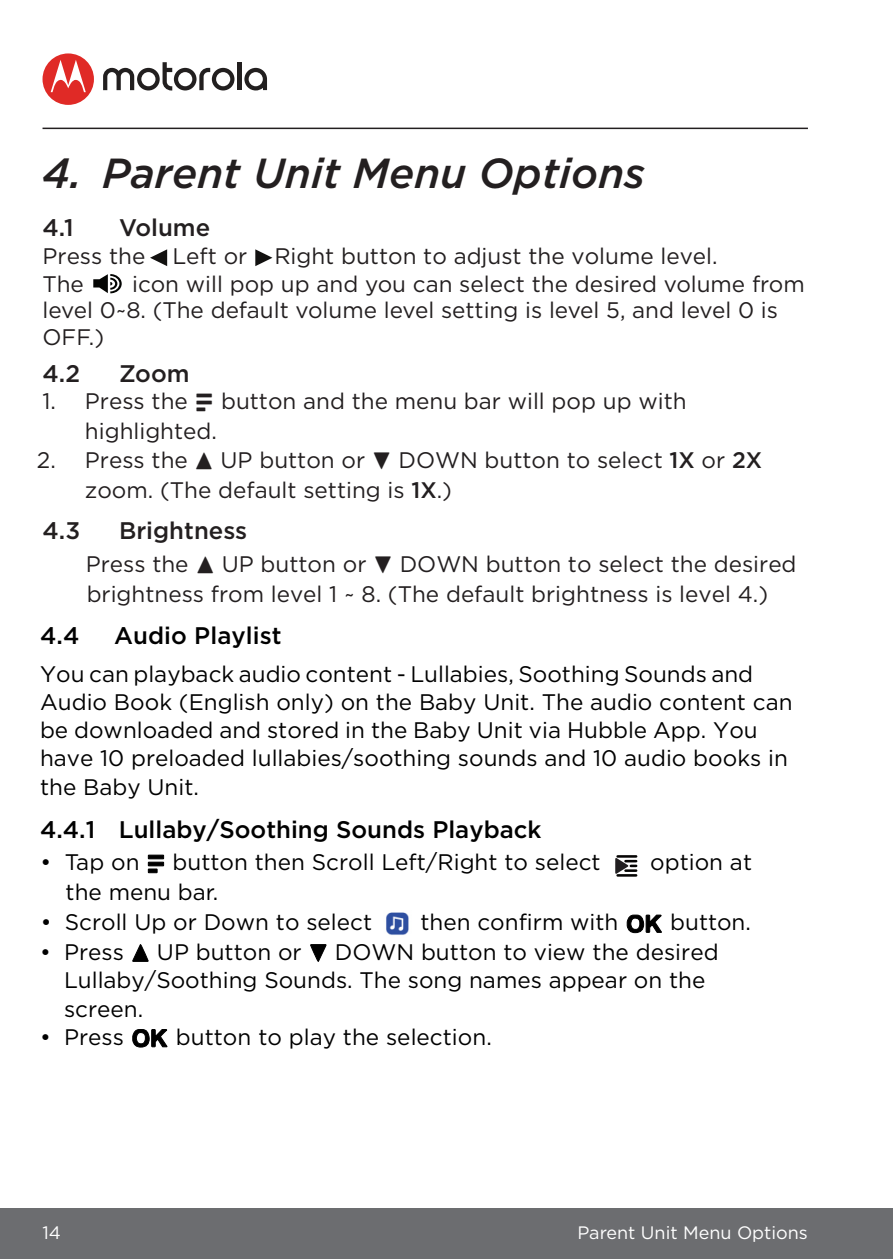
<style>
.page{position:relative;width:893px;height:1259px;background:#fff}
.page>*{position:absolute;margin:0;border:0;box-sizing:border-box;transform-origin:0 0}
.t1{font:italic 500 42px "Gotham";color:#231f20}
.t2{font:500 24px "Gotham";color:#000}
.t3{font:500 24px "Gotham";color:#231f20}
.t4{font:22.5px/28.2px "Gotham";color:#000}
.t5{font:22.5px/30px "Gotham";color:#231f20}
.t6{font:18px "Gotham";color:#fff}
.s1{font-family:"MBP33 36"}
.s2{font-weight:500}
</style>
<div class="page">
<div style="left:0;top:1208px;width:893px;height:51px;background:#6c6d70"></div>
<hr style="left:43px;top:128px;width:765px;height:1px;background:#231f20">
<div style="left:43px;top:53px;width:51px;height:52px;background:#e02a26;border-radius:50%"></div>
<svg style="left:51px;top:60px;width:35px;height:32px"></svg>
<svg style="left:244px;top:68px;width:23px;height:22px"></svg>
<div style="left:237px;top:62px;width:5px;height:28px;background:#221f1f"></div>
<svg style="left:103px;top:62px;width:131px;height:28px"></svg>
<svg style="left:93px;top:274px;width:29px;height:19px"></svg>
<svg style="left:255px;top:249px;width:17px;height:17px"></svg>
<svg style="left:150px;top:249px;width:17px;height:17px"></svg>
<svg style="left:636px;top:855px;width:1px;height:21px"></svg>
<svg style="left:615px;top:855px;width:21px;height:21px"></svg>
<img style="left:386px;top:912px;width:23px;height:23px">
<h1 class="t1" style="left:43px;top:146px;width:604px">4. Parent Unit Menu Options</h1>
<p class="t3" style="left:43px;top:212px;width:33px">4.1</p>
<p class="t3" style="left:119px;top:212px;width:93px">Volume</p>
<p class="t5" style="left:43px;top:241px;width:677px;line-height:28.5px">Press the Left or Right button to adjust the volume level.<br>The</p>
<p class="t5" style="left:43px;top:271px;width:764px;line-height:26.4px;text-indent:90px">icon will pop up and you can select the desired volume from level 0~8. (The default volume level setting is level 5, and level 0 is<br>OFF.)</p>
<p class="t3" style="left:43px;top:357px;width:39px">4.2</p>
<p class="t3" style="left:119px;top:357px;width:72px">Zoom</p>
<p class="t5" style="left:85px;top:385px;width:603px;text-indent:-43px">1. Press the <span class="s1">M</span> button and the menu bar will pop up with highlighted.</p>
<p class="t5" style="left:85px;top:445px;width:679px;text-indent:-48px">2. Press the <span class="s1">+</span> UP button or <span class="s1">-</span> DOWN button to select <span class="s2">1X</span> or <span class="s2">2X </span>zoom. (The default setting is <span class="s2">1X</span>.)</p>
<p class="t3" style="left:43px;top:515px;width:39px">4.3</p>
<p class="t3" style="left:119px;top:515px;width:130px">Brightness</p>
<p class="t5" style="left:86px;top:549px;width:712px">Press the <span class="s1">+</span> UP button or <span class="s1">-</span> DOWN button to select the desired brightness from level 1 ~ 8. (The default brightness is level 4.)</p>
<p class="t2" style="left:40px;top:627px;width:41px">4.4</p>
<p class="t2" style="left:114px;top:627px;width:169px">Audio Playlist</p>
<p class="t4" style="left:40px;top:659px;width:754px">You can playback audio content - Lullabies, Soothing Sounds and Audio Book (English only) on the Baby Unit. The audio content can be downloaded and stored in the Baby Unit via Hubble App. You have 10 preloaded lullabies/soothing sounds and 10 audio books in the Baby Unit.</p>
<p class="t2" style="left:40px;top:821px;width:503px">4.4.1 Lullaby/Soothing Sounds Playback</p>
<p class="t4" style="left:41px;top:848px;width:561px">• Tap on <span class="s1">M</span> button then Scroll Left/Right to select</p>
<p class="t4" style="left:650px;top:848px;width:103px">option at</p>
<p class="t4" style="left:66px;top:878px;width:154px">the menu bar.</p>
<p class="t4" style="left:41px;top:908px;width:333px">• Scroll Up or Down to select</p>
<p class="t4" style="left:420px;top:908px;width:332px">then confirm with <span class="s1">O</span> button.</p>
<p class="t4" style="left:64px;top:937px;width:656px;text-indent:-24px">• Press <span class="s1">+</span> UP button or <span class="s1">-</span> DOWN button to view the desired<br>Lullaby/Soothing Sounds. The song names appear on the screen.</p>
<p class="t4" style="left:40px;top:1022px;width:453px">• Press <span class="s1">O</span> button to play the selection.</p>
<p class="t6" style="left:43px;top:1221px;width:20px">14</p>
<p class="t6" style="left:577px;top:1221px;width:232px">Parent Unit Menu Options</p>
</div>
